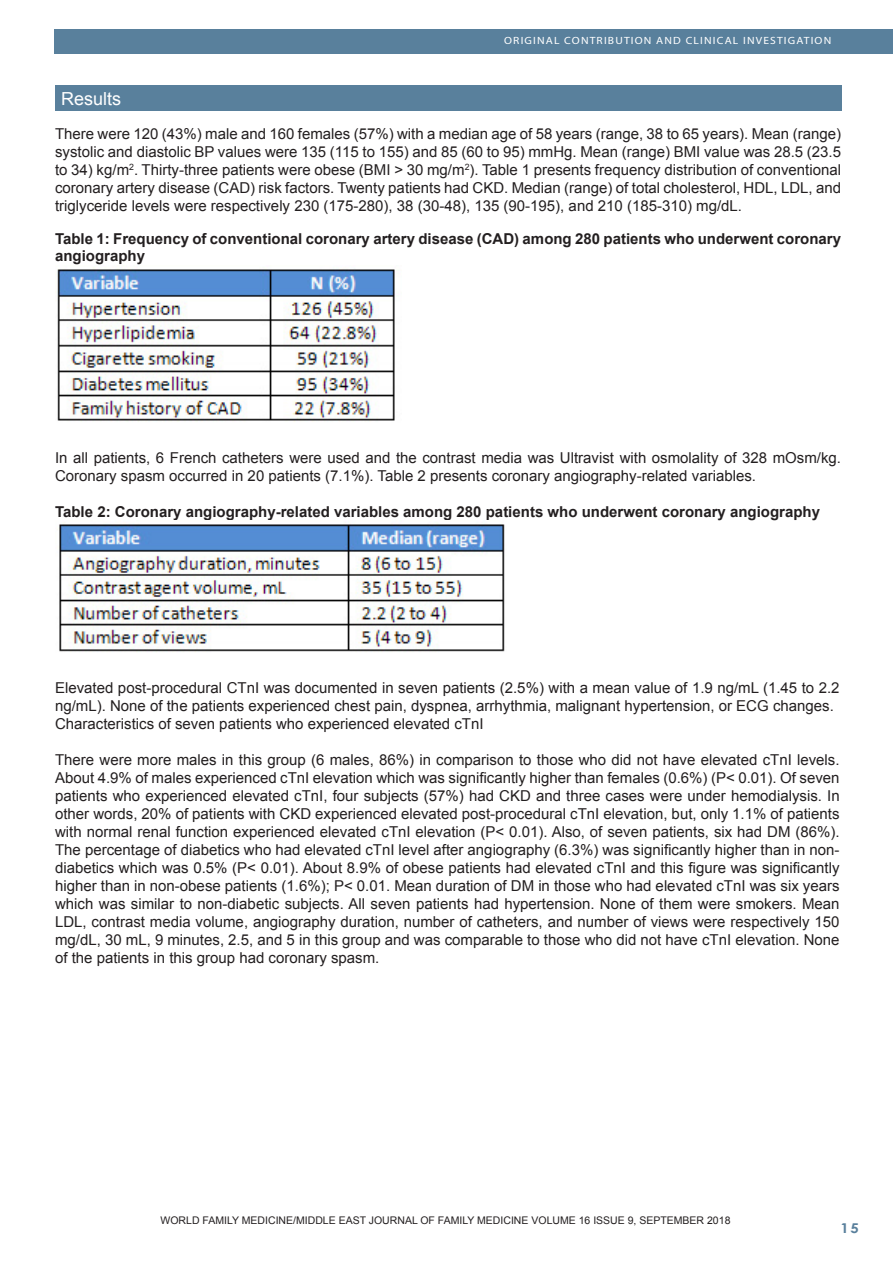
<style>
.page{position:relative;width:893px;height:1263px;background:#fff}
.page>*{position:absolute;margin:0;border:0;box-sizing:border-box;transform-origin:0 0}
.Footnote_Text{font:18px "Arial";color:#fff}
.Footnote_Text-2{font:15px/18px "Arial";color:#231f20;text-align:justify}
.Footnote_Text-3{font:700 15px/16.5px "Arial";color:#231f20}
.t1{font:700 13.5px "Century Gothic";color:#59809c;scale:1.1 1}
.Footnote_Text-4{font:10.5px "Arial";color:#231f20}
.t2{font:10.5px "Myriad";letter-spacing:.1em;color:#fff;scale:1.1 1}
</style>
<div class="page">
<div style="left:54px;top:30px;width:839px;height:24px;background:#59809c"></div>
<div style="left:55px;top:86px;width:786px;height:25px;background:#59809c"></div>
<img style="left:57px;top:265px;width:338px;height:157px">
<img style="left:59px;top:524px;width:446px;height:128px">
<p class="t2" style="left:504px;top:35px;width:299px">ORIGINAL CONTRIBUTION AND CLINICAL INVESTIGATION</p>
<p class="Footnote_Text" style="left:61px;top:86px;width:62px">Results</p>
<p class="Footnote_Text-2" style="left:55px;top:125px;width:787px">There were 120 (43%) male and 160 females (57%) with a median age of 58 years (range, 38 to 65 years). Mean (range) systolic and diastolic BP values were 135 (115 to 155) and 85 (60 to 95) mmHg. Mean (range) BMI value was 28.5 (23.5 to 34) kg/m<sup>2</sup>. Thirty-three patients were obese (BMI &gt; 30 mg/m<sup>2</sup>). Table 1 presents frequency distribution of conventional coronary artery disease (CAD) risk factors. Twenty patients had CKD. Median (range) of total cholesterol, HDL, LDL, and triglyceride levels were respectively 230 (175-280), 38 (30-48), 135 (90-195), and 210 (185-310) mg/dL.</p>
<p class="Footnote_Text-3" style="left:55px;top:231px;width:787px">Table 1: Frequency of conventional coronary artery disease (CAD) among 280 patients who underwent coronary angiography</p>
<p class="Footnote_Text-2" style="left:55px;top:449px;width:787px">In all patients, 6 French catheters were used and the contrast media was Ultravist with osmolality of 328 mOsm/kg.<br>Coronary spasm occurred in 20 patients (7.1%). Table 2 presents coronary angiography-related variables.</p>
<p class="Footnote_Text-3" style="left:55px;top:504px;width:766px">Table 2: Coronary angiography-related variables among 280 patients who underwent coronary angiography</p>
<p class="Footnote_Text-2" style="left:55px;top:678px;width:786px">Elevated post-procedural CTnI was documented in seven patients (2.5%) with a mean value of 1.9 ng/mL (1.45 to 2.2 ng/mL). None of the patients experienced chest pain, dyspnea, arrhythmia, malignant hypertension, or ECG changes.</p>
<p class="Footnote_Text-2" style="left:55px;top:714px;width:430px">Characteristics of seven patients who experienced elevated cTnI</p>
<p class="Footnote_Text-2" style="left:55px;top:750px;width:786px">There were more males in this group (6 males, 86%) in comparison to those who did not have elevated cTnI levels.<br>About 4.9% of males experienced cTnI elevation which was significantly higher than females (0.6%) (P&lt; 0.01). Of seven patients who experienced elevated cTnI, four subjects (57%) had CKD and three cases were under hemodialysis. In other words, 20% of patients with CKD experienced elevated post-procedural cTnI elevation, but, only 1.1% of patients with normal renal function experienced elevated cTnI elevation (P&lt; 0.01). Also, of seven patients, six had DM (86%).<br>The percentage of diabetics who had elevated cTnI level after angiography (6.3%) was significantly higher than in non&shy;diabetics which was 0.5% (P&lt; 0.01). About 8.9% of obese patients had elevated cTnI and this figure was significantly higher than in non-obese patients (1.6%); P&lt; 0.01. Mean duration of DM in those who had elevated cTnI was six years which was similar to non-diabetic subjects. All seven patients had hypertension. None of them were smokers. Mean LDL, contrast media volume, angiography duration, number of catheters, and number of views were respectively 150 mg/dL, 30 mL, 9 minutes, 2.5, and 5 in this group and was comparable to those who did not have cTnI elevation. None of the patients in this group had coronary spasm.</p>
<p class="Footnote_Text-4" style="left:161px;top:1214px;width:571px">WORLD FAMILY MEDICINE/MIDDLE EAST JOURNAL OF FAMILY MEDICINE VOLUME 16 ISSUE 9, SEPTEMBER 2018</p>
<p class="Footnote_Text-4" style="left:584px;top:1214px;width:7px">5</p>
<p class="Footnote_Text-4" style="left:627px;top:1214px;width:41px">10, DEC</p>
<p class="Footnote_Text-4" style="left:725px;top:1214px;width:7px">7</p>
<p class="t1" style="left:840px;top:1218px;width:18px">15</p>
</div>
